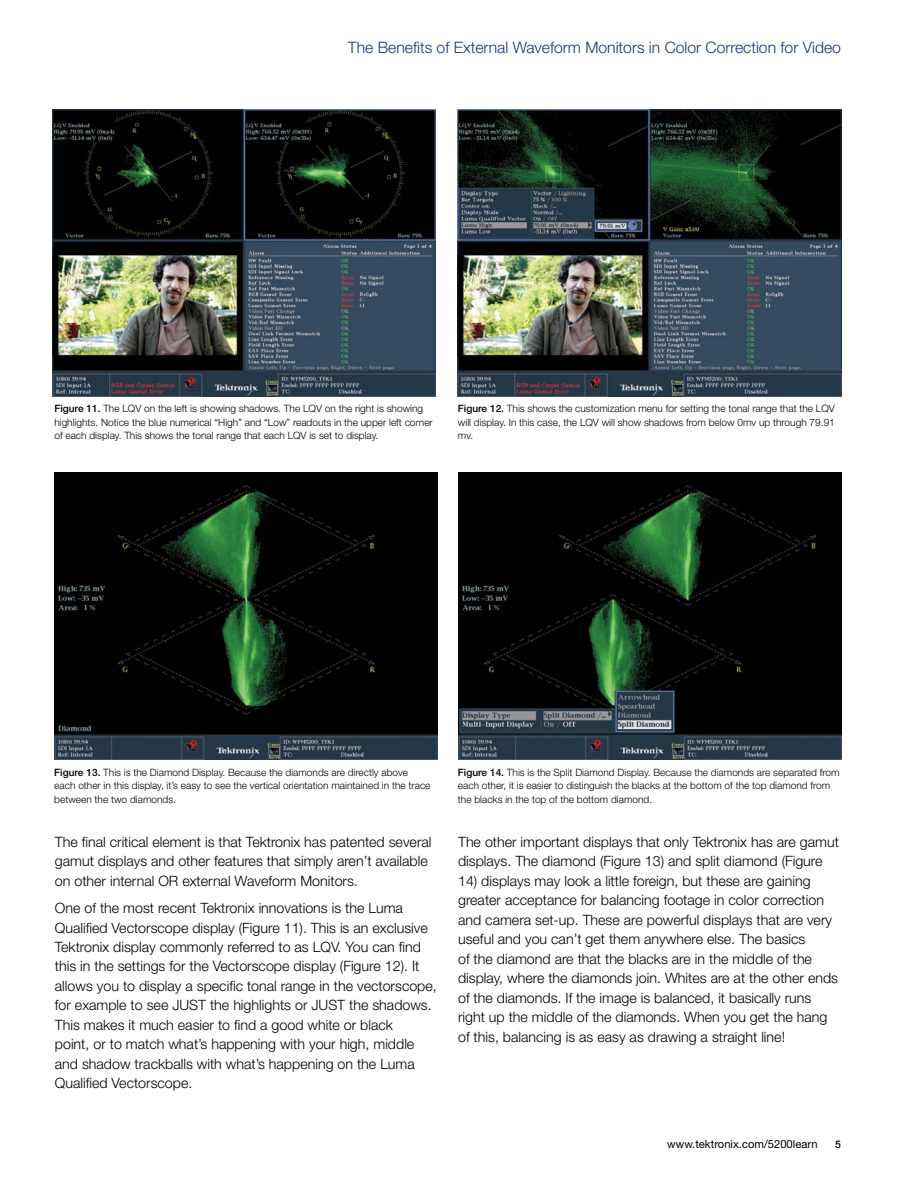
<style>
.page{position:relative;width:918px;height:1188px;background:#fff}
.page>*{position:absolute;margin:0;border:0;box-sizing:border-box;transform-origin:0 0}
.t1{font:300 15.75px "Helvetica Neue";color:#1b3281}
.t2{font:300 14.25px/19.5px "Helvetica Neue";color:#000}
.t3{font:11.25px "Helvetica Neue";color:#000}
.t4{font:500 10.5px "Helvetica Neue";color:#000}
.t5{font:300 10.2px/13.5px "Helvetica Neue";color:#000}
.s1{font-weight:500}
</style>
<div class="page">
<img style="left:458px;top:109px;width:383px;height:288px">
<img style="left:53px;top:109px;width:383px;height:288px">
<img style="left:54px;top:472px;width:383px;height:287px">
<img style="left:458px;top:472px;width:383px;height:287px">
<p class="t1" style="left:348px;top:37px;width:495px">The Benefits of External Waveform Monitors in Color Correction for Video</p>
<p class="t5" style="left:54px;top:402px;width:380px"><span class="s1">Figure 11.</span> The LQV on the left is showing shadows. The LQV on the right is showing highlights. Notice the blue numerical “High” and “Low” readouts in the upper left corner of each display. This shows the tonal range that each LQV is set to display.</p>
<p class="t5" style="left:458px;top:402px;width:378px;text-align:justify"><span class="s1">Figure 12.</span> This shows the customization menu for setting the tonal range that the LQV will display. In this case, the LQV will show shadows from below 0mv up through 79.91 mv.</p>
<p class="t5" style="left:54px;top:765px;width:378px"><span class="s1">Figure 13.</span> This is the Diamond Display. Because the diamonds are directly above each other in this display, it’s easy to see the vertical orientation maintained in the trace between the two diamonds.</p>
<p class="t5" style="left:458px;top:765px;width:383px"><span class="s1">Figure 14.</span> This is the Split Diamond Display. Because the diamonds are separated from each other, it is easier to distinguish the blacks at the bottom of the top diamond from the blacks in the top of the bottom diamond.</p>
<p class="t2" style="left:55px;top:832px;width:378px">The final critical element is that Tektronix has patented several gamut displays and other features that simply aren’t available on other internal OR external Waveform Monitors.</p>
<p class="t2" style="left:55px;top:898px;width:383px">One of the most recent Tektronix innovations is the Luma Qualified Vectorscope display (Figure 11). This is an exclusive Tektronix display commonly referred to as LQV. You can find this in the settings for the Vectorscope display (Figure 12). It allows you to display a specific tonal range in the vectorscope, for example to see JUST the highlights or JUST the shadows.<br>This makes it much easier to find a good white or black<br>point, or to match what’s happening with your high, middle and shadow trackballs with what’s happening on the Luma Qualified Vectorscope.</p>
<p class="t2" style="left:458px;top:832px;width:382px">The other important displays that only Tektronix has are gamut displays. The diamond (Figure 13) and split diamond (Figure</p>
<p class="t2" style="left:458px;top:871px;width:382px">14) displays may look a little foreign, but these are gaining greater acceptance for balancing footage in color correction and camera set-up. These are powerful displays that are very useful and you can’t get them anywhere else. The basics<br>of the diamond are that the blacks are in the middle of the display, where the diamonds join. Whites are at the other ends of the diamonds. If the image is balanced, it basically runs right up the middle of the diamonds. When you get the hang of this, balancing is as easy as drawing a straight line!</p>
<p class="t3" style="left:667px;top:1138px;width:152px">www.tektronix.com/5200learn</p>
<p class="t4" style="left:835px;top:1138px;width:7px">5</p>
</div>
